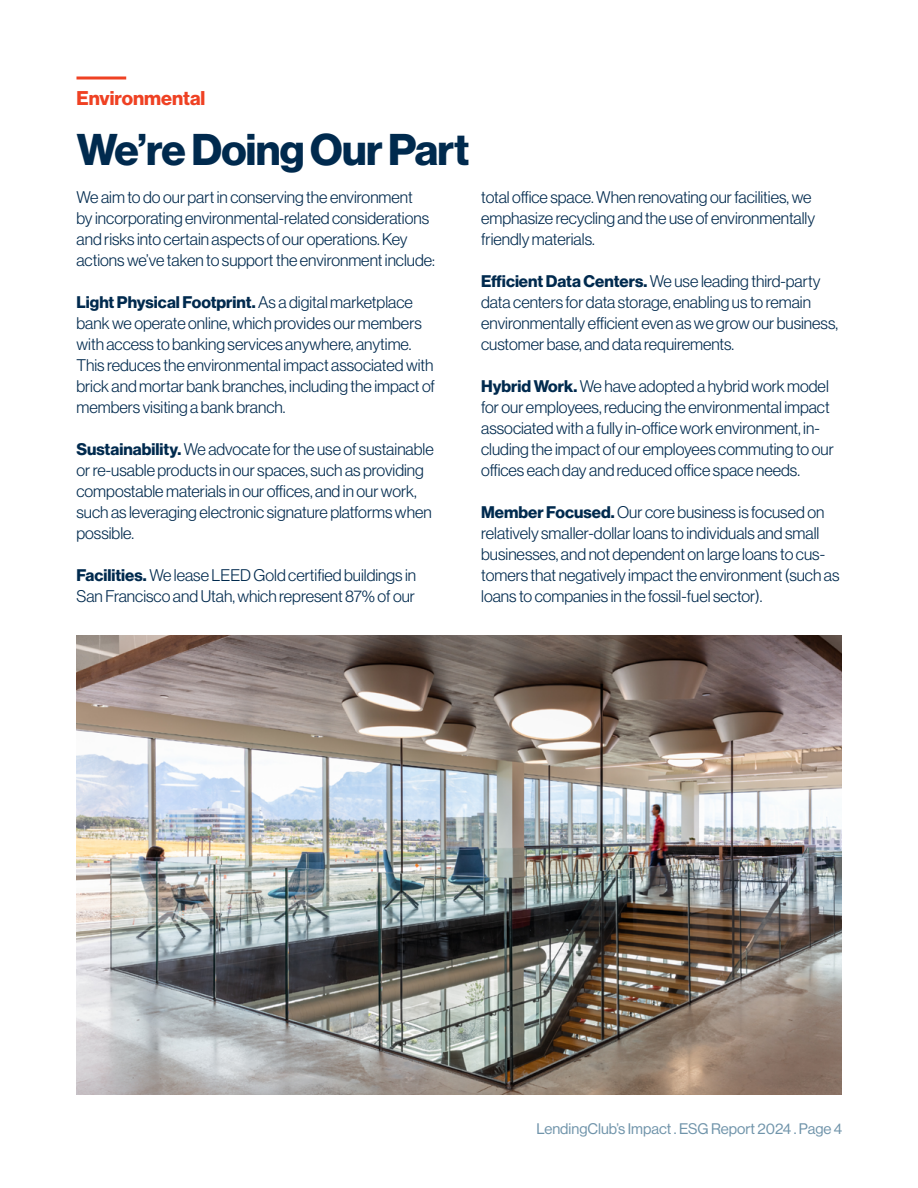
<style>
.page{position:relative;width:918px;height:1188px;background:#fff}
.page>*{position:absolute;margin:0;border:0;box-sizing:border-box;transform-origin:0 0}
.t1{font:700 43.5px "Haas Grot Disp 75";letter-spacing:-.015em;color:#002a4e}
.t2{font:700 19.5px "Haas Grot Disp 75";color:#ef4123}
.t3{font:300 16.5px/21px "Haas Grot Disp 45";color:#002a4e}
.t4{font:700 16.5px "Haas Grot Disp 75";color:#002a4e}
.t5{font:15px "Haas Grot Disp 55 Roman";color:#7094aa}
.s1{font-family:"Haas Grot Disp 45";font-weight:300}
.s2{font-family:"Haas Grot Disp 75";font-weight:700}
</style>
<div class="page">
<svg style="left:76px;top:76px;width:50px;height:4px"></svg>
<img style="left:76px;top:635px;width:765px;height:460px">
<p class="t2" style="left:76px;top:86px;width:130px">Environmental</p>
<h1 class="t1" style="left:77px;top:125px;width:394px">We’re Doing Our Part</h1>
<p class="t3" style="left:76px;top:187px;width:360px">We aim to do our part in conserving the environment<br>by incorporating environmental-related considerations and risks into certain aspects of our operations. Key actions we’ve taken to support the environment include:</p>
<p class="t4" style="left:76px;top:293px;width:338px">Light Physical Footprint. <span class="s1">As a digital marketplace</span></p>
<p class="t3" style="left:76px;top:313px;width:360px">bank we operate online, which provides our members with access to banking services anywhere, anytime.<br>This reduces the environmental impact associated with brick and mortar bank branches, including the impact of members visiting a bank branch.</p>
<p class="t3" style="left:76px;top:439px;width:359px"><span class="s2">Sustainability.</span> We advocate for the use of sustainable or re-usable products in our spaces, such as providing compostable materials in our offices, and in our work, such as leveraging electronic signature platforms when possible.</p>
<p class="t3" style="left:76px;top:565px;width:341px"><span class="s2">Facilities.</span> We lease LEED Gold certified buildings in<br>San Francisco and Utah, which represent 87% of our</p>
<p class="t3" style="left:481px;top:187px;width:336px">total office space. When renovating our facilities, we emphasize recycling and the use of environmentally friendly materials.</p>
<p class="t3" style="left:481px;top:271px;width:358px"><span class="s2">Efficient Data Centers.</span> We use leading third-party data centers for data storage, enabling us to remain environmentally efficient even as we grow our business, customer base, and data requirements.</p>
<p class="t3" style="left:481px;top:376px;width:354px"><span class="s2">Hybrid Work.</span> We have adopted a hybrid work model for our employees, reducing the environmental impact associated with a fully in-office work environment, in&shy;cluding the impact of our employees commuting to our offices each day and reduced office space needs.</p>
<p class="t3" style="left:481px;top:502px;width:360px"><span class="s2">Member Focused.</span> Our core business is focused on relatively smaller-dollar loans to individuals and small businesses, and not dependent on large loans to cus&shy;tomers that negatively impact the environment (such as loans to companies in the fossil-fuel sector).</p>
<p class="t5" style="left:536px;top:1120px;width:308px">LendingClub’s Impact . ESG Report 2024 . Page 4</p>
</div>
